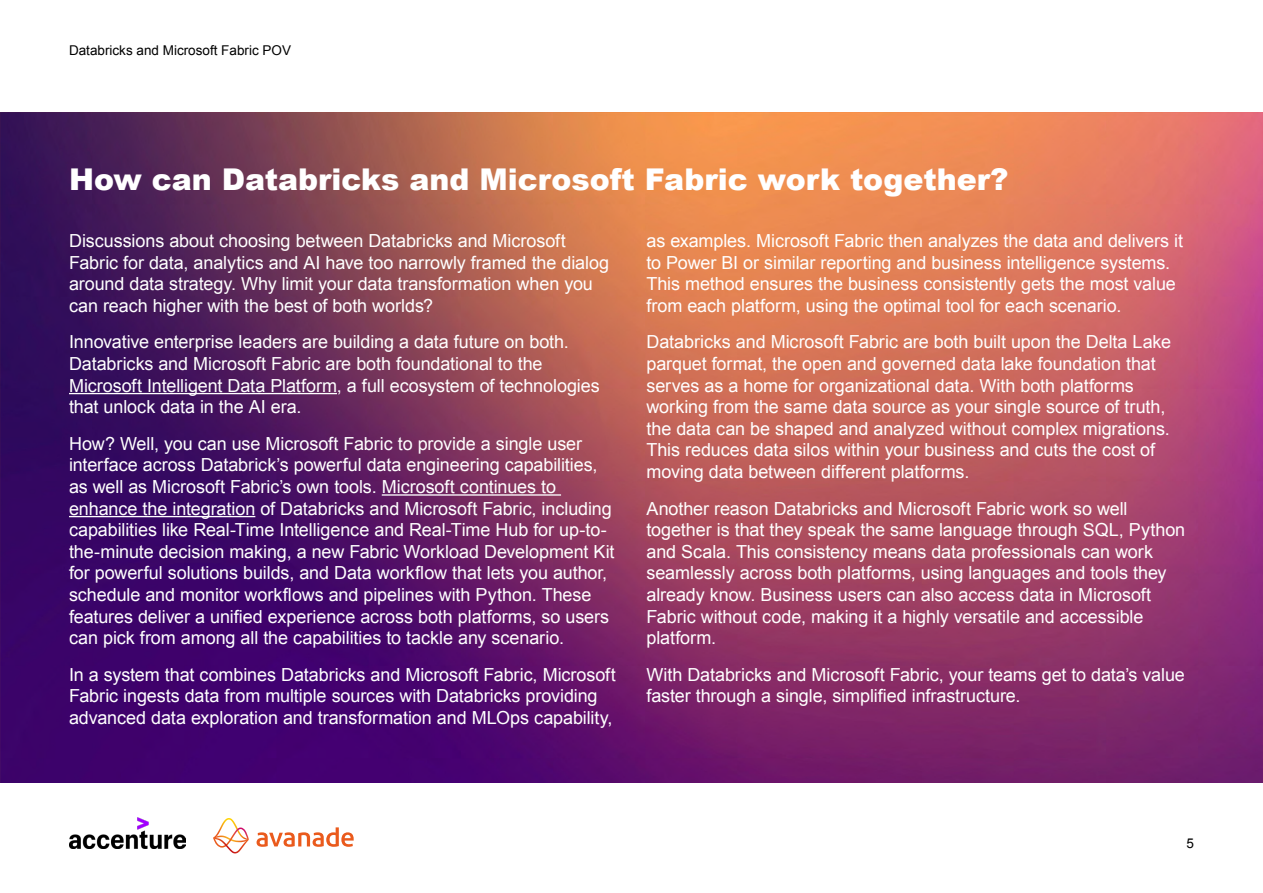
<style>
.page{position:relative;width:1263px;height:893px;background:#fff}
.page>*{position:absolute;margin:0;border:0;box-sizing:border-box;transform-origin:0 0}
.t1{font:900 30px "Arial";color:#fff}
.t2{font:18px/21.6px "Arial";letter-spacing:-.005em;color:#fff}
.t3{font:13.5px "Arial";color:#000}
</style>
<div class="page">
<img style="left:0;top:113px;width:1263px;height:669px">
<hr style="left:69px;top:393px;width:268px;height:1px;background:#fff">
<hr style="left:382px;top:494px;width:179px;height:2px;background:#fff">
<hr style="left:69px;top:516px;width:186px;height:1px;background:#fff">
<img style="left:69px;top:818px;width:116px;height:31px">
<svg style="left:257px;top:827px;width:97px;height:20px"></svg>
<svg style="left:213px;top:818px;width:36px;height:35px"></svg>
<p class="t3" style="left:69px;top:41px;width:224px">Databricks and Microsoft Fabric POV</p>
<h1 class="t1" style="left:69px;top:157px;width:941px">How can Databricks and Microsoft Fabric work together?</h1>
<p class="t2" style="left:69px;top:230px;width:542px">Discussions about choosing between Databricks and Microsoft Fabric for data, analytics and AI have too narrowly framed the dialog around data strategy. Why limit your data transformation when you can reach higher with the best of both worlds?</p>
<p class="t2" style="left:69px;top:332px;width:532px">Innovative enterprise leaders are building a data future on both.<br>Databricks and Microsoft Fabric are both foundational to the Microsoft Intelligent Data Platform, a full ecosystem of technologies that unlock data in the AI era.</p>
<p class="t2" style="left:69px;top:433px;width:547px">How? Well, you can use Microsoft Fabric to provide a single user interface across Databrick’s powerful data engineering capabilities, as well as Microsoft Fabric’s own tools. Microsoft continues to enhance the integration of Databricks and Microsoft Fabric, including capabilities like Real-Time Intelligence and Real-Time Hub for up-to&shy;the-minute decision making, a new Fabric Workload Development Kit for powerful solutions builds, and Data workflow that lets you author, schedule and monitor workflows and pipelines with Python. These features deliver a unified experience across both platforms, so users can pick from among all the capabilities to tackle any scenario.</p>
<p class="t2" style="left:69px;top:664px;width:548px">In a system that combines Databricks and Microsoft Fabric, Microsoft<br>Fabric ingests data from multiple sources with Databricks providing advanced data exploration and transformation and MLOps capability,</p>
<p class="t2" style="left:646px;top:230px;width:538px">as examples. Microsoft Fabric then analyzes the data and delivers it to Power BI or similar reporting and business intelligence systems.<br>This method ensures the business consistently gets the most value from each platform, using the optimal tool for each scenario.</p>
<p class="t2" style="left:646px;top:331px;width:526px">Databricks and Microsoft Fabric are both built upon the Delta Lake parquet format, the open and governed data lake foundation that serves as a home for organizational data. With both platforms working from the same data source as your single source of truth, the data can be shaped and analyzed without complex migrations.<br>This reduces data silos within your business and cuts the cost of moving data between different platforms.</p>
<p class="t2" style="left:646px;top:498px;width:540px">Another reason Databricks and Microsoft Fabric work so well together is that they speak the same language through SQL, Python and Scala. This consistency means data professionals can work seamlessly across both platforms, using languages and tools they already know. Business users can also access data in Microsoft Fabric without code, making it a highly versatile and accessible platform.</p>
<p class="t2" style="left:646px;top:664px;width:540px">With Databricks and Microsoft Fabric, your teams get to data’s value faster through a single, simplified infrastructure.</p>
<p class="t3" style="left:1186px;top:834px;width:9px">5</p>
</div>
